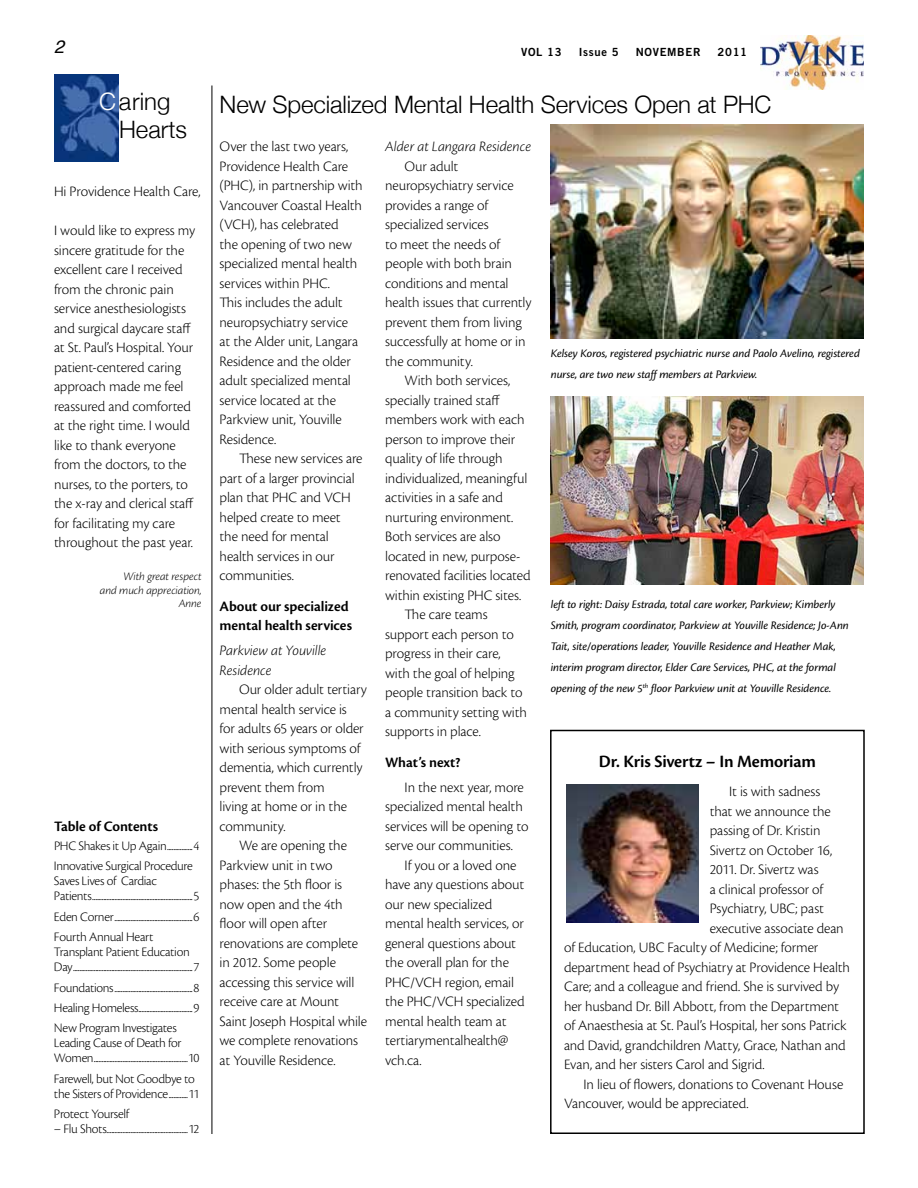
<style>
.page{position:relative;width:918px;height:1188px;background:#fff}
.page>*{position:absolute;margin:0;border:0;box-sizing:border-box;transform-origin:0 0}
.t1{font:300 24px/28.8px "Helvetica Neue";letter-spacing:-.005em;color:#000}
.t2{font:600 18px "Cronos Pro";letter-spacing:-.01em;color:#000}
.t3{font:italic 18px "Helvetica";color:#000}
.t4{font:300 15px/19.5px "Cronos Pro";letter-spacing:-.01em;color:#000}
.t5{font:600 15px/19.5px "Cronos Pro";letter-spacing:-.005em;color:#000}
.t6{font:italic 300 15px/19.5px "Cronos Pro";letter-spacing:-.005em;color:#000}
.t7{font:300 13.5px/20.4px "Cronos Pro";letter-spacing:-.025em;color:#000}
.t8{font:italic 12px/21px "Cronos Pro";letter-spacing:-.005em;color:#000}
.t9{font:italic 300 12px/13.5px "Cronos Pro";letter-spacing:-.01em;color:#000;text-align:right}
.t10{font:11.25px "Trade Gothic Bold Two";letter-spacing:.06em;color:#000}
.s1{color:#fff}
</style>
<div class="page">
<img style="left:761px;top:36px;width:103px;height:54px">
<div style="left:550px;top:730px;width:315px;height:404px;border:2px solid #000"></div>
<img style="left:54px;top:74px;width:64px;height:88px">
<hr style="left:212px;top:86px;width:1px;height:1048px;background:#000">
<img style="left:551px;top:125px;width:313px;height:214px">
<img style="left:567px;top:784px;width:132px;height:138px">
<img style="left:551px;top:396px;width:313px;height:189px">
<p class="t3" style="left:54px;top:32px;width:12px">2</p>
<p class="t10" style="left:521px;top:45px;width:42px">VOL 13</p>
<p class="t10" style="left:579px;top:45px;width:41px">Issue 5</p>
<p class="t10" style="left:636px;top:45px;width:66px">NOVEMBER</p>
<p class="t10" style="left:718px;top:45px;width:31px">2011</p>
<h1 class="t1" style="left:119px;top:86px;width:70px;text-indent:-20px"><span class="s1">C</span>aring<br>Hearts</h1>
<h1 class="t1" style="left:220px;top:89px;width:553px">New Specialized Mental Health Services Open at PHC</h1>
<p class="t4" style="left:54px;top:182px;width:148px">Hi Providence Health Care,</p>
<p class="t4" style="left:54px;top:221px;width:143px">I would like to express my sincere gratitude for the excellent care I received from the chronic pain service anesthesiologists and surgical daycare staff at St. Paul’s Hospital. Your patient-centered caring approach made me feel reassured and comforted at the right time. I would like to thank everyone from the doctors, to the nurses, to the porters, to the x-ray and clerical staff for facilitating my care throughout the past year.</p>
<p class="t9" style="left:100px;top:570px;width:103px">With great respect<br>and much appreciation,<br>Anne</p>
<p class="t5" style="left:54px;top:816px;width:106px">Table of Contents</p>
<p class="t7" style="left:54px;top:836px;width:147px">PHC Shakes it Up Again................4<br>Innovative Surgical Procedure</p>
<p class="t7" style="left:54px;top:874px;width:147px;line-height:15px">Saves Lives of Cardiac<br>Patients...............................................................5</p>
<p class="t7" style="left:54px;top:906px;width:147px">Eden Corner.................................................6<br>Fourth Annual Heart</p>
<p class="t7" style="left:54px;top:944px;width:147px;line-height:15px">Transplant Patient Education<br>Day...........................................................................7</p>
<p class="t7" style="left:54px;top:977px;width:147px;text-align:justify">Foundations.................................................8<br>Healing Homeless..................................9<br>New Program Investigates</p>
<p class="t7" style="left:54px;top:1036px;width:147px;line-height:15px">Leading Cause of Death for<br>Women...........................................................10</p>
<p class="t7" style="left:54px;top:1071px;width:147px;line-height:15px">Farewell, but Not Goodbye to the Sisters of Providence............11</p>
<p class="t7" style="left:54px;top:1104px;width:77px">Protect Yourself</p>
<p class="t7" style="left:54px;top:1119px;width:147px">– Flu Shots...................................................12</p>
<p class="t4" style="left:220px;top:137px;width:145px">Over the last two years,<br>Providence Health Care (PHC), in partnership with<br>Vancouver Coastal Health (VCH), has celebrated<br>the opening of two new specialized mental health services within PHC.<br>This includes the adult neuropsychiatry service<br>at the Alder unit, Langara<br>Residence and the older adult specialized mental service located at the<br>Parkview unit, Youville<br>Residence.</p>
<p class="t4" style="left:220px;top:449px;width:144px;text-indent:19px">These new services are part of a larger provincial plan that PHC and VCH helped create to meet the need for mental health services in our communities.</p>
<p class="t5" style="left:220px;top:596px;width:134px">About our specialized mental health services</p>
<p class="t6" style="left:220px;top:641px;width:108px">Parkview at Youville<br>Residence</p>
<p class="t4" style="left:220px;top:680px;width:149px;text-indent:19px">Our older adult tertiary mental health service is<br>for adults 65 years or older with serious symptoms of dementia, which currently prevent them from<br>living at home or in the community.</p>
<p class="t4" style="left:220px;top:836px;width:149px;text-indent:19px">We are opening the<br>Parkview unit in two phases: the 5th floor is now open and the 4th floor will open after renovations are complete in 2012. Some people accessing this service will receive care at Mount<br>Saint Joseph Hospital while we complete renovations at Youville Residence.</p>
<p class="t6" style="left:385px;top:137px;width:147px">Alder at Langara Residence</p>
<p class="t4" style="left:385px;top:156px;width:148px;text-indent:19px">Our adult neuropsychiatry service provides a range of specialized services<br>to meet the needs of people with both brain conditions and mental health issues that currently prevent them from living successfully at home or in the community.</p>
<p class="t4" style="left:405px;top:371px;width:107px">With both services,</p>
<p class="t4" style="left:385px;top:390px;width:116px">specially trained staff</p>
<p class="t4" style="left:385px;top:410px;width:141px">members work with each</p>
<p class="t4" style="left:385px;top:429px;width:132px">person to improve their</p>
<p class="t4" style="left:385px;top:449px;width:119px">quality of life through</p>
<p class="t4" style="left:385px;top:468px;width:144px">individualized, meaningful</p>
<p class="t4" style="left:385px;top:488px;width:119px">activities in a safe and</p>
<p class="t4" style="left:385px;top:507px;width:130px">nurturing environment.</p>
<p class="t4" style="left:385px;top:527px;width:117px">Both services are also</p>
<p class="t4" style="left:385px;top:546px;width:137px">located in new, purpose-</p>
<p class="t4" style="left:385px;top:566px;width:147px">renovated facilities located</p>
<p class="t4" style="left:385px;top:585px;width:138px">within existing PHC sites.</p>
<p class="t4" style="left:405px;top:605px;width:84px">The care teams</p>
<p class="t4" style="left:385px;top:624px;width:130px">support each person to</p>
<p class="t4" style="left:385px;top:644px;width:117px">progress in their care,</p>
<p class="t4" style="left:385px;top:663px;width:131px">with the goal of helping</p>
<p class="t4" style="left:385px;top:683px;width:139px">people transition back to</p>
<p class="t4" style="left:385px;top:702px;width:143px">a community setting with</p>
<p class="t4" style="left:385px;top:722px;width:97px">supports in place.</p>
<p class="t5" style="left:385px;top:752px;width:77px">What’s next?</p>
<p class="t4" style="left:385px;top:777px;width:145px;text-indent:19px">In the next year, more specialized mental health services will be opening to serve our communities.</p>
<p class="t4" style="left:385px;top:855px;width:141px;text-indent:19px">If you or a loved one have any questions about our new specialized mental health services, or general questions about the overall plan for the<br>PHC/VCH region, email the PHC/VCH specialized mental health team at tertiarymentalhealth@ vch.ca.</p>
<p class="t8" style="left:551px;top:343px;width:311px">Kelsey Koros, registered psychiatric nurse and Paolo Avelino, registered nurse, are two new staff members at Parkview.</p>
<p class="t8" style="left:551px;top:594px;width:300px">left to right: Daisy Estrada, total care worker, Parkview; Kimberly Smith, program coordinator, Parkview at Youville Residence; Jo-Ann Tait, site/operations leader, Youville Residence and Heather Mak, interim program director, Elder Care Services, PHC, at the formal opening of the new 5<sup>th</sup> floor Parkview unit at Youville Residence.</p>
<p class="t2" style="left:599px;top:751px;width:219px">Dr. Kris Sivertz – In Memoriam</p>
<p class="t4" style="left:729px;top:782px;width:93px">It is with sadness</p>
<p class="t4" style="left:710px;top:801px;width:123px">that we announce the</p>
<p class="t4" style="left:710px;top:821px;width:112px">passing of Dr. Kristin</p>
<p class="t4" style="left:710px;top:840px;width:124px">Sivertz on October 16,</p>
<p class="t4" style="left:710px;top:860px;width:111px">2011. Dr. Sivertz was</p>
<p class="t4" style="left:710px;top:879px;width:115px">a clinical professor of</p>
<p class="t4" style="left:710px;top:899px;width:116px">Psychiatry, UBC; past</p>
<p class="t4" style="left:710px;top:918px;width:136px">executive associate dean</p>
<p class="t4" style="left:564px;top:938px;width:256px">of Education, UBC Faculty of Medicine; former</p>
<p class="t4" style="left:564px;top:957px;width:287px">department head of Psychiatry at Providence Health</p>
<p class="t4" style="left:564px;top:977px;width:277px">Care; and a colleague and friend. She is survived by</p>
<p class="t4" style="left:564px;top:996px;width:277px">her husband Dr. Bill Abbott, from the Department</p>
<p class="t4" style="left:564px;top:1016px;width:284px">of Anaesthesia at St. Paul’s Hospital, her sons Patrick</p>
<p class="t4" style="left:564px;top:1035px;width:283px">and David, grandchildren Matty, Grace, Nathan and</p>
<p class="t4" style="left:564px;top:1055px;width:202px">Evan, and her sisters Carol and Sigrid.</p>
<p class="t4" style="left:583px;top:1074px;width:261px">In lieu of flowers, donations to Covenant House</p>
<p class="t4" style="left:564px;top:1094px;width:186px">Vancouver, would be appreciated.</p>
</div>
